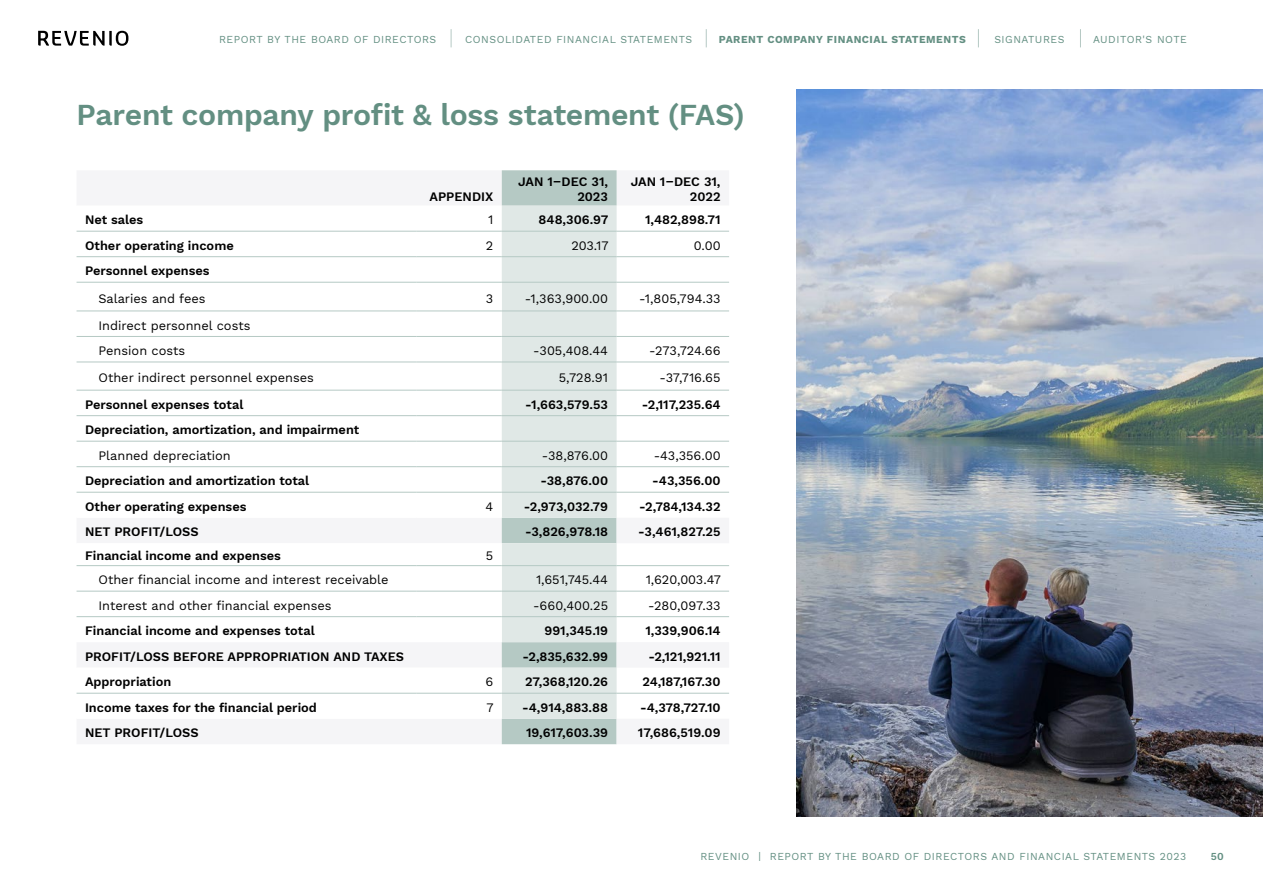
<style>
.page{position:relative;width:1263px;height:893px;background:#fff}
.page>*{position:absolute;margin:0;border:0;box-sizing:border-box;transform-origin:0 0}
.t1{font:600 30px "Work Sans";letter-spacing:-.01em;color:#638f82}
.t2{font:600 12.75px/15px "Work Sans";color:#000;text-align:right}
.t3{font:12.75px/25.5px "Work Sans";color:#000}
.t4{font:10.5px "Work Sans";letter-spacing:.05em;color:#638f82}
.t5{font:700 10.5px "Work Sans";letter-spacing:.05em;color:#638f82}
.t6{font:600 10.5px "Work Sans";color:#638f82}
</style>
<div class="page">
<svg style="left:38px;top:31px;width:90px;height:15px"></svg>
<svg style="left:451px;top:29px;width:1px;height:18px"></svg>
<svg style="left:706px;top:29px;width:1px;height:18px"></svg>
<svg style="left:978px;top:29px;width:1px;height:18px"></svg>
<svg style="left:1080px;top:29px;width:1px;height:18px"></svg>
<div style="left:502px;top:170px;width:115px;height:574px;background:#b5c9c4"></div>
<svg style="left:77px;top:230px;width:652px;height:262px"></svg>
<svg style="left:502px;top:206px;width:115px;height:513px;background:#dbe4e2"></svg>
<svg style="left:77px;top:283px;width:425px;height:410px"></svg>
<svg style="left:77px;top:312px;width:340px;height:206px"></svg>
<svg style="left:617px;top:566px;width:112px;height:127px"></svg>
<hr style="left:77px;top:231px;width:340px;height:1px;background:#b5c9c4">
<hr style="left:417px;top:231px;width:85px;height:1px;background:#b5c9c4">
<hr style="left:502px;top:231px;width:115px;height:1px;background:#b5c9c4">
<hr style="left:617px;top:231px;width:112px;height:1px;background:#b5c9c4">
<hr style="left:77px;top:256px;width:340px;height:1px;background:#b5c9c4">
<hr style="left:417px;top:256px;width:85px;height:1px;background:#b5c9c4">
<hr style="left:502px;top:256px;width:115px;height:1px;background:#b5c9c4">
<hr style="left:617px;top:256px;width:112px;height:1px;background:#b5c9c4">
<hr style="left:77px;top:282px;width:340px;height:1px;background:#b5c9c4">
<hr style="left:417px;top:282px;width:85px;height:1px;background:#b5c9c4">
<hr style="left:502px;top:282px;width:115px;height:1px;background:#b5c9c4">
<hr style="left:617px;top:282px;width:112px;height:1px;background:#b5c9c4">
<hr style="left:77px;top:311px;width:340px;height:1px;background:#b5c9c4">
<hr style="left:417px;top:311px;width:85px;height:1px;background:#b5c9c4">
<hr style="left:502px;top:311px;width:115px;height:1px;background:#b5c9c4">
<hr style="left:617px;top:311px;width:112px;height:1px;background:#b5c9c4">
<hr style="left:77px;top:336px;width:340px;height:1px;background:#b5c9c4">
<hr style="left:417px;top:336px;width:85px;height:1px;background:#b5c9c4">
<hr style="left:502px;top:336px;width:115px;height:1px;background:#b5c9c4">
<hr style="left:617px;top:336px;width:112px;height:1px;background:#b5c9c4">
<hr style="left:77px;top:362px;width:340px;height:1px;background:#b5c9c4">
<hr style="left:417px;top:362px;width:85px;height:1px;background:#b5c9c4">
<hr style="left:502px;top:362px;width:115px;height:1px;background:#b5c9c4">
<hr style="left:617px;top:362px;width:112px;height:1px;background:#b5c9c4">
<hr style="left:77px;top:390px;width:340px;height:1px;background:#b5c9c4">
<hr style="left:417px;top:390px;width:85px;height:1px;background:#b5c9c4">
<hr style="left:502px;top:390px;width:115px;height:1px;background:#b5c9c4">
<hr style="left:617px;top:390px;width:112px;height:1px;background:#b5c9c4">
<hr style="left:77px;top:415px;width:340px;height:1px;background:#b5c9c4">
<hr style="left:417px;top:415px;width:85px;height:1px;background:#b5c9c4">
<hr style="left:502px;top:415px;width:115px;height:1px;background:#b5c9c4">
<hr style="left:617px;top:415px;width:112px;height:1px;background:#b5c9c4">
<hr style="left:77px;top:441px;width:340px;height:1px;background:#b5c9c4">
<hr style="left:417px;top:441px;width:85px;height:1px;background:#b5c9c4">
<hr style="left:502px;top:441px;width:115px;height:1px;background:#b5c9c4">
<hr style="left:617px;top:441px;width:112px;height:1px;background:#b5c9c4">
<hr style="left:77px;top:466px;width:340px;height:1px;background:#b5c9c4">
<hr style="left:417px;top:466px;width:85px;height:1px;background:#b5c9c4">
<hr style="left:502px;top:466px;width:115px;height:1px;background:#b5c9c4">
<hr style="left:617px;top:466px;width:112px;height:1px;background:#b5c9c4">
<hr style="left:77px;top:492px;width:340px;height:1px;background:#b5c9c4">
<hr style="left:417px;top:492px;width:85px;height:1px;background:#b5c9c4">
<hr style="left:502px;top:492px;width:115px;height:1px;background:#b5c9c4">
<hr style="left:617px;top:492px;width:112px;height:1px;background:#b5c9c4">
<hr style="left:77px;top:565px;width:340px;height:1px;background:#b5c9c4">
<hr style="left:417px;top:565px;width:85px;height:1px;background:#b5c9c4">
<hr style="left:502px;top:565px;width:115px;height:1px;background:#b5c9c4">
<hr style="left:617px;top:565px;width:112px;height:1px;background:#b5c9c4">
<hr style="left:77px;top:591px;width:340px;height:1px;background:#b5c9c4">
<hr style="left:417px;top:591px;width:85px;height:1px;background:#b5c9c4">
<hr style="left:502px;top:591px;width:115px;height:1px;background:#b5c9c4">
<hr style="left:617px;top:591px;width:112px;height:1px;background:#b5c9c4">
<hr style="left:77px;top:616px;width:340px;height:1px;background:#b5c9c4">
<hr style="left:417px;top:616px;width:85px;height:1px;background:#b5c9c4">
<hr style="left:502px;top:616px;width:115px;height:1px;background:#b5c9c4">
<hr style="left:617px;top:616px;width:112px;height:1px;background:#b5c9c4">
<hr style="left:77px;top:693px;width:340px;height:1px;background:#b5c9c4">
<hr style="left:417px;top:693px;width:85px;height:1px;background:#b5c9c4">
<hr style="left:502px;top:693px;width:115px;height:1px;background:#b5c9c4">
<hr style="left:617px;top:693px;width:112px;height:1px;background:#b5c9c4">
<img style="left:796px;top:89px;width:467px;height:727px">
<p class="t4" style="left:219px;top:33px;width:219px">REPORT BY THE BOARD OF DIRECTORS</p>
<p class="t4" style="left:465px;top:33px;width:228px">CONSOLIDATED FINANCIAL STATEMENTS</p>
<p class="t5" style="left:719px;top:33px;width:248px">PARENT COMPANY FINANCIAL STATEMENTS</p>
<p class="t4" style="left:994px;top:33px;width:72px">SIGNATURES</p>
<p class="t4" style="left:1093px;top:33px;width:95px">AUDITOR'S NOTE</p>
<h1 class="t1" style="left:77px;top:98px;width:670px">Parent company profit &amp; loss statement (FAS)</h1>
<p class="t2" style="left:429px;top:190px;width:65px">APPENDIX</p>
<p class="t2" style="left:518px;top:175px;width:91px">JAN 1–DEC 31,<br>2023</p>
<p class="t2" style="left:631px;top:175px;width:91px">JAN 1–DEC 31,<br>2022</p>
<p class="t2" style="left:85px;top:213px;width:60px">Net sales</p>
<p class="t3" style="left:488px;top:208px;width:7px">1</p>
<p class="t2" style="left:539px;top:213px;width:71px">848,306.97</p>
<p class="t2" style="left:645px;top:213px;width:77px">1,482,898.71</p>
<p class="t2" style="left:85px;top:239px;width:150px">Other operating income</p>
<p class="t3" style="left:486px;top:233px;width:9px">2</p>
<p class="t3" style="left:571px;top:233px;width:39px">203.17</p>
<p class="t3" style="left:694px;top:233px;width:28px">0.00</p>
<p class="t2" style="left:85px;top:264px;width:126px">Personnel expenses</p>
<p class="t3" style="left:99px;top:286px;width:109px">Salaries and fees</p>
<p class="t3" style="left:486px;top:286px;width:9px">3</p>
<p class="t3" style="left:525px;top:286px;width:85px">-1,363,900.00</p>
<p class="t3" style="left:639px;top:286px;width:83px">-1,805,794.33</p>
<p class="t3" style="left:99px;top:313px;width:153px">Indirect personnel costs<br>Pension costs</p>
<p class="t3" style="left:533px;top:339px;width:76px">-305,408.44</p>
<p class="t3" style="left:649px;top:339px;width:73px">-273,724.66</p>
<p class="t3" style="left:99px;top:365px;width:217px">Other indirect personnel expenses</p>
<p class="t3" style="left:559px;top:365px;width:51px">5,728.91</p>
<p class="t3" style="left:659px;top:365px;width:63px">-37,716.65</p>
<p class="t2" style="left:85px;top:398px;width:160px">Personnel expenses total</p>
<p class="t2" style="left:525px;top:398px;width:84px">-1,663,579.53</p>
<p class="t2" style="left:642px;top:398px;width:80px">-2,117,235.64</p>
<p class="t2" style="left:85px;top:423px;width:276px">Depreciation, amortization, and impairment</p>
<p class="t3" style="left:99px;top:443px;width:134px">Planned depreciation</p>
<p class="t3" style="left:542px;top:443px;width:68px">-38,876.00</p>
<p class="t3" style="left:654px;top:443px;width:68px">-43,356.00</p>
<p class="t2" style="left:85px;top:474px;width:226px">Depreciation and amortization total</p>
<p class="t2" style="left:540px;top:474px;width:69px">-38,876.00</p>
<p class="t2" style="left:652px;top:474px;width:70px">-43,356.00</p>
<p class="t2" style="left:85px;top:500px;width:163px">Other operating expenses</p>
<p class="t3" style="left:485px;top:494px;width:9px">4</p>
<p class="t2" style="left:524px;top:500px;width:86px">-2,973,032.79</p>
<p class="t2" style="left:639px;top:500px;width:83px">-2,784,134.32</p>
<p class="t2" style="left:85px;top:525px;width:115px">NET PROFIT/LOSS</p>
<p class="t2" style="left:525px;top:525px;width:85px">-3,826,978.18</p>
<p class="t2" style="left:638px;top:525px;width:84px">-3,461,827.25</p>
<p class="t2" style="left:85px;top:549px;width:197px">Financial income and expenses</p>
<p class="t3" style="left:486px;top:544px;width:9px">5</p>
<p class="t3" style="left:99px;top:568px;width:291px">Other financial income and interest receivable</p>
<p class="t3" style="left:536px;top:568px;width:74px">1,651,745.44</p>
<p class="t3" style="left:646px;top:568px;width:77px">1,620,003.47</p>
<p class="t3" style="left:99px;top:593px;width:235px">Interest and other financial expenses</p>
<p class="t3" style="left:533px;top:593px;width:76px">-660,400.25</p>
<p class="t3" style="left:648px;top:593px;width:74px">-280,097.33</p>
<p class="t2" style="left:85px;top:624px;width:231px">Financial income and expenses total</p>
<p class="t2" style="left:544px;top:624px;width:65px">991,345.19</p>
<p class="t2" style="left:645px;top:624px;width:77px">1,339,906.14</p>
<p class="t2" style="left:85px;top:650px;width:320px">PROFIT/LOSS BEFORE APPROPRIATION AND TAXES</p>
<p class="t2" style="left:522px;top:650px;width:87px">-2,835,632.99</p>
<p class="t2" style="left:648px;top:650px;width:74px">-2,121,921.11</p>
<p class="t2" style="left:85px;top:675px;width:88px">Appropriation</p>
<p class="t3" style="left:485px;top:670px;width:9px">6</p>
<p class="t2" style="left:525px;top:675px;width:84px">27,368,120.26</p>
<p class="t2" style="left:642px;top:675px;width:80px">24,187,167.30</p>
<p class="t2" style="left:85px;top:701px;width:233px">Income taxes for the financial period</p>
<p class="t3" style="left:486px;top:695px;width:9px">7</p>
<p class="t2" style="left:522px;top:701px;width:87px">-4,914,883.88</p>
<p class="t2" style="left:640px;top:701px;width:82px">-4,378,727.10</p>
<p class="t2" style="left:85px;top:726px;width:115px">NET PROFIT/LOSS</p>
<p class="t2" style="left:526px;top:726px;width:84px">19,617,603.39</p>
<p class="t2" style="left:638px;top:726px;width:84px">17,686,519.09</p>
<p class="t4" style="left:700px;top:850px;width:487px">REVENIO | REPORT BY THE BOARD OF DIRECTORS AND FINANCIAL STATEMENTS 2023</p>
<p class="t6" style="left:1211px;top:850px;width:15px">50</p>
</div>
